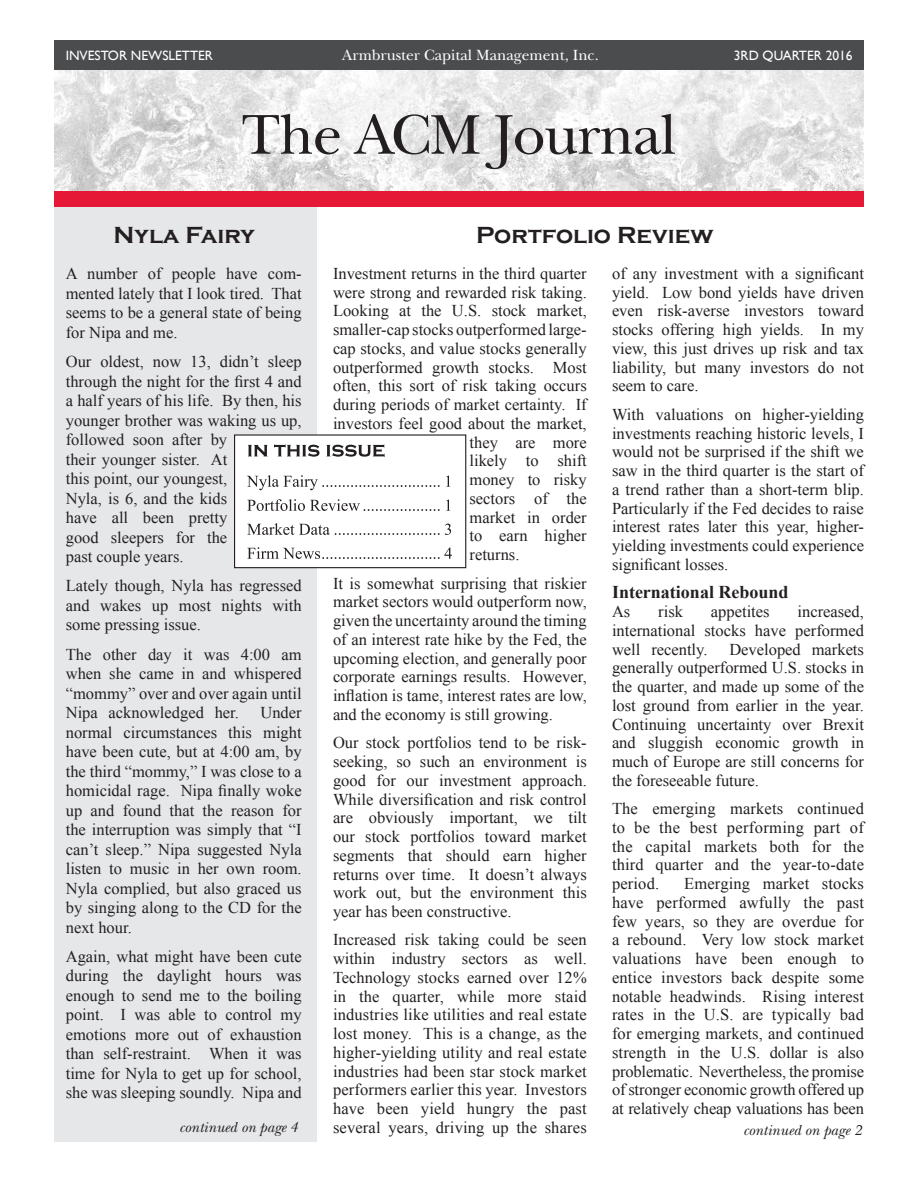
<style>
.page{position:relative;width:918px;height:1188px;background:#fff}
.page>*{position:absolute;margin:0;border:0;box-sizing:border-box;transform-origin:0 0}
.t1{font:58.5px "New Baskerville Std";letter-spacing:-.02em;color:#231f20}
.t2{font:700 24px "Copperplate Gothic";color:#231f20}
.t3{font:700 18px "Times New Roman";color:#231f20}
.t4{font:16.5px/18.8px "Times New Roman";color:#231f20;text-align:justify}
.t5{font:15.45px "New Baskerville Std";color:#fff}
.t6{font:italic 15px "New Baskerville Std";color:#231f20}
.t7{font:13.5px "Gill Sans";color:#fff}
</style>
<div class="page">
<div style="left:54px;top:202px;width:262px;height:940px;background:#e6e7e9"></div>
<img style="left:54px;top:70px;width:810px;height:121px">
<div style="left:54px;top:40px;width:810px;height:30px;background:#4b4c4d"></div>
<div style="left:54px;top:191px;width:810px;height:15px;background:#e51836"></div>
<div style="left:235px;top:435px;width:231px;height:133px;background:#fff"></div>
<div style="left:234px;top:434px;width:232px;height:134px;border:1px solid #231f20"></div>
<svg style="left:247px;top:547px;width:205px;height:12px"></svg>
<svg style="left:247px;top:523px;width:204px;height:12px"></svg>
<svg style="left:247px;top:499px;width:203px;height:12px"></svg>
<svg style="left:247px;top:475px;width:203px;height:15px"></svg>
<svg style="left:248px;top:444px;width:137px;height:13px"></svg>
<p class="t7" style="left:66px;top:48px;width:149px">INVESTOR NEWSLETTER</p>
<p class="t5" style="left:342px;top:46px;width:258px">Armbruster Capital Management, Inc.</p>
<p class="t7" style="left:734px;top:48px;width:120px">3RD QUARTER 2016</p>
<p class="t1" style="left:242px;top:101px;width:436px">The ACM Journal</p>
<p class="t2" style="left:113px;top:222px;width:143px">Nyla Fairy</p>
<p class="t4" style="left:66px;top:264px;width:237px;line-height:19.5px">A number of people have com&shy;mented lately that I look tired. That seems to be a general state of being for Nipa and me.</p>
<p class="t4" style="left:66px;top:352px;width:237px;line-height:19.5px;text-align:left">Our oldest, now 13, didn’t sleep through the night for the first 4 and a half years of his life. By then, his younger brother was waking us up, followed soon after by<br>their younger sister. At<br>this point, our youngest,<br>Nyla, is 6, and the kids<br>have all been pretty<br>good sleepers for the<br>past couple years.</p>
<p class="t4" style="left:66px;top:576px;width:237px;line-height:19.5px">Lately though, Nyla has regressed and wakes up most nights with some pressing issue.</p>
<p class="t4" style="left:66px;top:644px;width:237px;line-height:19.5px">The other day it was 4:00 am when she came in and whispered “mommy” over and over again until Nipa acknowledged her.</p>
<p class="t4" style="left:66px;top:703px;width:237px;line-height:19.5px;text-indent:195px">Under normal circumstances this might have been cute, but at 4:00 am, by the third “mommy,” I was close to a homicidal rage. Nipa finally woke up and found that the reason for the interruption was simply that “I can’t sleep.” Nipa suggested Nyla listen to music in her own room.<br>Nyla complied, but also graced us by singing along to the CD for the next hour.</p>
<p class="t4" style="left:66px;top:946px;width:237px;line-height:19.5px">Again, what might have been cute during the daylight hours was enough to send me to the boiling point. I was able to control my emotions more out of exhaustion than self-restraint. When it was time for Nyla to get up for school, she was sleeping soundly. Nipa and</p>
<p class="t6" style="left:179px;top:1118px;width:120px">continued on page 4</p>
<p class="t2" style="left:476px;top:222px;width:239px">Portfolio Review</p>
<p class="t4" style="left:333px;top:264px;width:255px">Investment returns in the third quarter</p>
<p class="t4" style="left:333px;top:282px;width:255px">were strong and rewarded risk taking.</p>
<p class="t4" style="left:333px;top:301px;width:255px">Looking at the U.S. stock market,</p>
<p class="t4" style="left:333px;top:320px;width:255px">smaller-cap stocks outperformed large-</p>
<p class="t4" style="left:333px;top:339px;width:255px">cap stocks, and value stocks generally</p>
<p class="t4" style="left:333px;top:357px;width:255px">outperformed growth stocks. Most</p>
<p class="t4" style="left:333px;top:376px;width:255px">often, this sort of risk taking occurs</p>
<p class="t4" style="left:333px;top:395px;width:255px">during periods of market certainty. If</p>
<p class="t4" style="left:333px;top:414px;width:255px">investors feel good about the market,</p>
<p class="t4" style="left:470px;top:432px;width:119px">they are more</p>
<p class="t4" style="left:470px;top:451px;width:119px">likely to shift</p>
<p class="t4" style="left:470px;top:470px;width:119px">money to risky</p>
<p class="t4" style="left:470px;top:489px;width:119px">sectors of the</p>
<p class="t4" style="left:470px;top:507px;width:119px">market in order</p>
<p class="t4" style="left:470px;top:526px;width:119px">to earn higher</p>
<p class="t4" style="left:470px;top:545px;width:51px">returns.</p>
<p class="t4" style="left:333px;top:573px;width:255px">It is somewhat surprising that riskier market sectors would outperform now, given the uncertainty around the timing of an interest rate hike by the Fed, the upcoming election, and generally poor corporate earnings results. However, inflation is tame, interest rates are low, and the economy is still growing.</p>
<p class="t4" style="left:333px;top:733px;width:255px">Our stock portfolios tend to be risk&shy;seeking, so such an environment is good for our investment approach.<br>While diversification and risk control are obviously important, we tilt our stock portfolios toward market segments that should earn higher returns over time. It doesn’t always work out, but the environment this year has been constructive.</p>
<p class="t4" style="left:333px;top:930px;width:255px">Increased risk taking could be seen within industry sectors as well.<br>Technology stocks earned over 12% in the quarter, while more staid industries like utilities and real estate lost money. This is a change, as the higher-yielding utility and real estate industries had been star stock market performers earlier this year. Investors have been yield hungry the past several years, driving up the shares</p>
<p class="t4" style="left:612px;top:264px;width:254px">of any investment with a significant yield. Low bond yields have driven even risk-averse investors toward stocks offering high yields. In my view, this just drives up risk and tax liability, but many investors do not seem to care.</p>
<p class="t4" style="left:612px;top:405px;width:254px">With valuations on higher-yielding investments reaching historic levels, I would not be surprised if the shift we saw in the third quarter is the start of a trend rather than a short-term blip.<br>Particularly if the Fed decides to raise interest rates later this year, higher&shy;yielding investments could experience significant losses.</p>
<p class="t3" style="left:612px;top:580px;width:178px">International Rebound</p>
<p class="t4" style="left:612px;top:602px;width:20px">As</p>
<p class="t4" style="left:658px;top:602px;width:26px">risk</p>
<p class="t4" style="left:711px;top:602px;width:60px">appetites</p>
<p class="t4" style="left:612px;top:602px;width:254px;text-indent:186px">increased, international stocks have performed well recently.</p>
<p class="t4" style="left:612px;top:639px;width:254px;text-indent:117px">Developed markets generally outperformed U.S. stocks in the quarter, and made up some of the lost ground from earlier in the year.<br>Continuing uncertainty over Brexit and sluggish economic growth in much of Europe are still concerns for the foreseeable future.</p>
<p class="t4" style="left:612px;top:799px;width:254px">The emerging markets continued to be the best performing part of the capital markets both for the third quarter and the year-to-date period.</p>
<p class="t4" style="left:612px;top:874px;width:254px;text-indent:72px">Emerging market stocks have performed awfully the past few years, so they are overdue for a rebound. Very low stock market valuations have been enough to entice investors back despite some notable headwinds. Rising interest rates in the U.S. are typically bad for emerging markets, and continued strength in the U.S. dollar is also problematic. Nevertheless, the promise of stronger economic growth offered up at relatively cheap valuations has been</p>
<p class="t6" style="left:743px;top:1121px;width:120px">continued on page 2</p>
</div>
